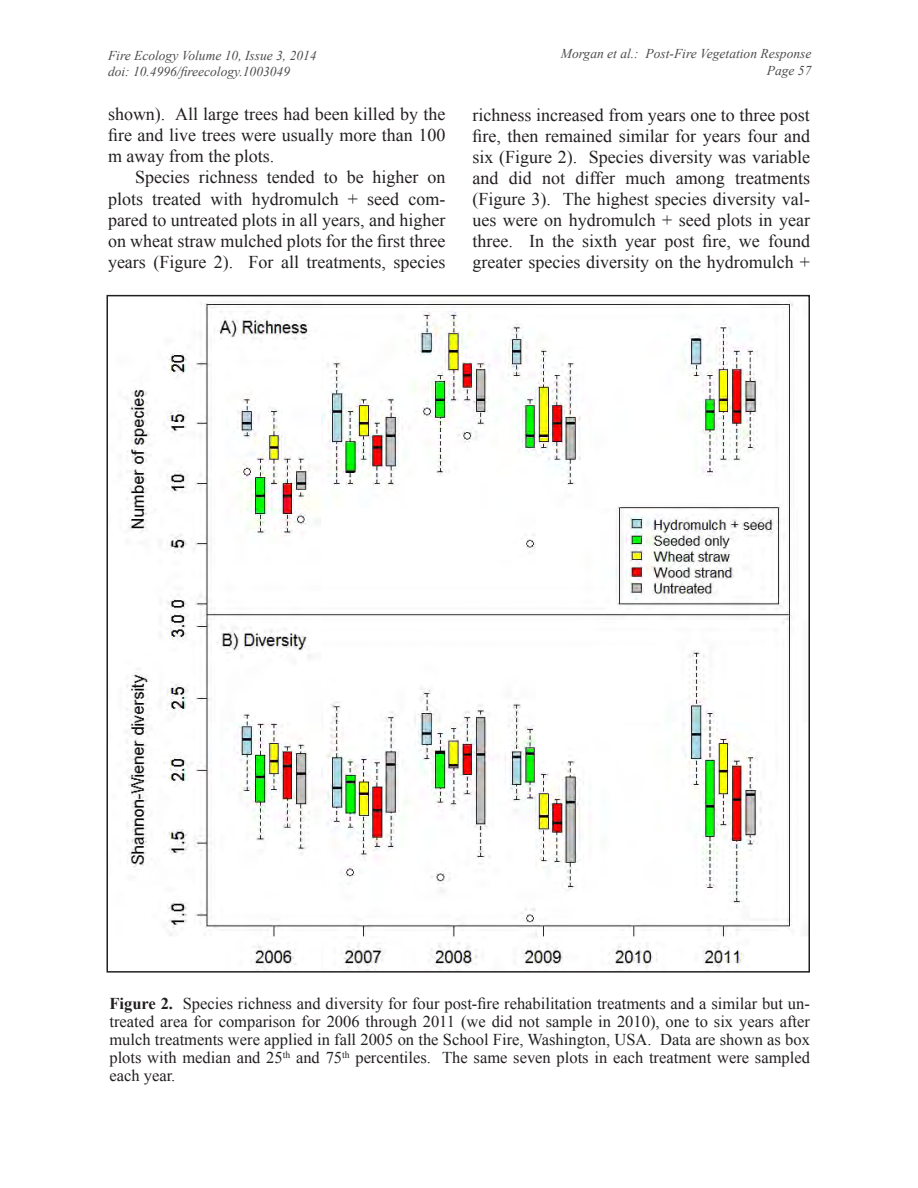
<style>
.page{position:relative;width:918px;height:1188px;background:#fff}
.page>*{position:absolute;margin:0;border:0;box-sizing:border-box;transform-origin:0 0}
.t1{font:18px/21px "Times New Roman";color:#231f20;text-align:justify}
.t2{font:16.5px/18px "Times New Roman";color:#231f20;text-align:justify}
.t3{font:italic 13.5px/16.2px "Times New Roman";color:#4b4c4d}
.s1{font-weight:700}
</style>
<div class="page">
<img style="left:126px;top:300px;width:667px;height:670px">
<p class="t3" style="left:108px;top:47px;width:210px">Fire Ecology Volume 10, Issue 3, 2014 doi: 10.4996/fireecology.1003049</p>
<p class="t3" style="left:561px;top:45px;width:252px;text-align:right">Morgan et al.: Post-Fire Vegetation Response<br>Page 57</p>
<p class="t1" style="left:108px;top:104px;width:339px">shown). All large trees had been killed by the fire and live trees were usually more than 100 m away from the plots.</p>
<p class="t1" style="left:108px;top:167px;width:339px;text-indent:27px">Species richness tended to be higher on plots treated with hydromulch + seed com&shy;pared to untreated plots in all years, and higher on wheat straw mulched plots for the first three years (Figure 2). For all treatments, species</p>
<p class="t1" style="left:472px;top:104px;width:339px">richness increased from years one to three post fire, then remained similar for years four and six (Figure 2). Species diversity was variable and did not differ much among treatments (Figure 3). The highest species diversity val&shy;ues were on hydromulch + seed plots in year three. In the sixth year post fire, we found greater species diversity on the hydromulch +</p>
<p class="t2" style="left:109px;top:995px;width:702px"><span class="s1">Figure 2.</span> Species richness and diversity for four post-fire rehabilitation treatments and a similar but un&shy;treated area for comparison for 2006 through 2011 (we did not sample in 2010), one to six years after mulch treatments were applied in fall 2005 on the School Fire, Washington, USA. Data are shown as box plots with median and 25<sup>th</sup> and 75<sup>th</sup> percentiles. The same seven plots in each treatment were sampled each year.</p>
</div>
